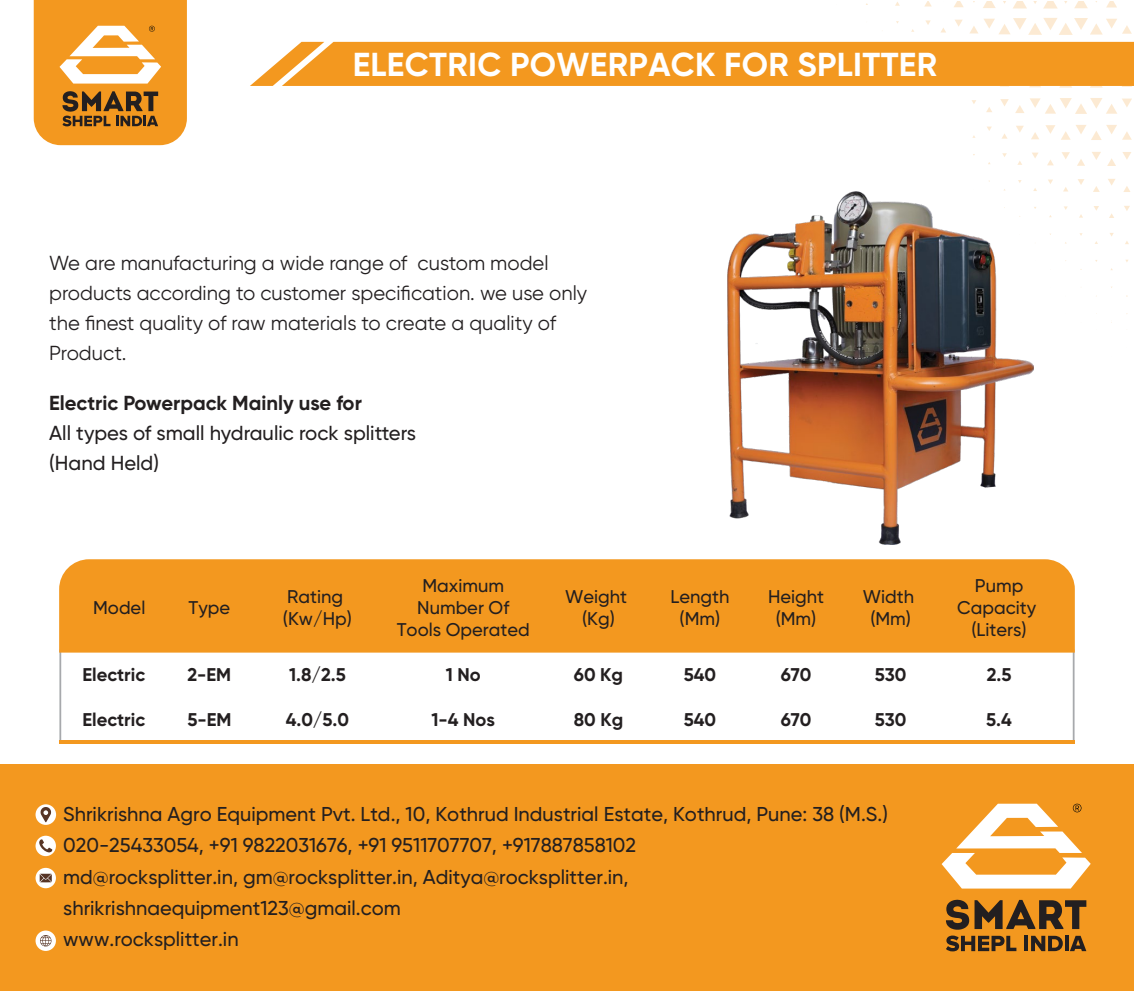
<style>
.page{position:relative;width:1134px;height:991px;background:#fff}
.page>*{position:absolute;margin:0;border:0;box-sizing:border-box;transform-origin:0 0}
.t1{font:700 33.07px "Gilroy";letter-spacing:.01em;color:#fff}
.t2{font:20.25px/29.9px "Gilroy";color:#231f20}
.t3{font:500 20.25px/29.9px "Gilroy";color:#231f20}
.t4{font:700 20.25px "Gilroy";color:#231f20}
.t5{font:500 20.03px/31.3px "Gilroy";color:#231f20}
.t6{font:500 18.45px/22.1px "Gilroy";color:#231f20;text-align:center}
.t7{font:700 18.45px "Gilroy";color:#231f20}
</style>
<div class="page">
<svg style="left:972px;top:100px;width:4px;height:4px"></svg>
<svg style="left:987px;top:126px;width:5px;height:5px"></svg>
<svg style="left:986px;top:107px;width:6px;height:5px"></svg>
<svg style="left:1002px;top:153px;width:5px;height:4px"></svg>
<svg style="left:1002px;top:134px;width:6px;height:5px"></svg>
<svg style="left:1000px;top:99px;width:9px;height:7px"></svg>
<svg style="left:941px;top:28px;width:5px;height:4px"></svg>
<svg style="left:925px;top:20px;width:6px;height:5px"></svg>
<svg style="left:1017px;top:161px;width:5px;height:4px"></svg>
<svg style="left:1016px;top:126px;width:8px;height:7px"></svg>
<svg style="left:955px;top:20px;width:8px;height:7px"></svg>
<svg style="left:924px;top:1px;width:8px;height:6px"></svg>
<svg style="left:895px;top:2px;width:5px;height:4px"></svg>
<svg style="left:1032px;top:153px;width:6px;height:5px"></svg>
<svg style="left:1031px;top:132px;width:8px;height:7px"></svg>
<svg style="left:1048px;top:179px;width:5px;height:5px"></svg>
<svg style="left:1047px;top:160px;width:7px;height:5px"></svg>
<svg style="left:1045px;top:125px;width:10px;height:9px"></svg>
<svg style="left:1063px;top:187px;width:5px;height:4px"></svg>
<svg style="left:1062px;top:152px;width:8px;height:7px"></svg>
<svg style="left:1078px;top:179px;width:6px;height:6px"></svg>
<svg style="left:1077px;top:159px;width:8px;height:7px"></svg>
<svg style="left:1094px;top:206px;width:5px;height:5px"></svg>
<svg style="left:1093px;top:186px;width:7px;height:6px"></svg>
<svg style="left:1092px;top:152px;width:9px;height:8px"></svg>
<svg style="left:970px;top:18px;width:133px;height:17px"></svg>
<svg style="left:1109px;top:213px;width:5px;height:5px"></svg>
<svg style="left:1108px;top:179px;width:7px;height:6px"></svg>
<svg style="left:1107px;top:158px;width:9px;height:8px"></svg>
<svg style="left:1106px;top:1px;width:11px;height:7px"></svg>
<svg style="left:954px;top:1px;width:143px;height:8px"></svg>
<svg style="left:1124px;top:206px;width:6px;height:5px"></svg>
<svg style="left:1123px;top:186px;width:8px;height:6px"></svg>
<svg style="left:1122px;top:152px;width:9px;height:8px"></svg>
<svg style="left:1061px;top:125px;width:71px;height:15px"></svg>
<svg style="left:1015px;top:98px;width:117px;height:16px"></svg>
<svg style="left:1106px;top:19px;width:26px;height:15px"></svg>
<svg style="left:250px;top:42px;width:884px;height:46px;background:#f3a031"></svg>
<img style="left:728px;top:191px;width:306px;height:353px">
<div style="left:59px;top:649px;width:1016px;height:94px;background:#fff;border:2px solid #a7a9ac"></div>
<div style="left:59px;top:559px;width:1016px;height:93px;background:#f3981f"></div>
<div style="left:0;top:764px;width:1134px;height:226px;background:#f3981f"></div>
<svg style="left:946px;top:935px;width:70px;height:16px"></svg>
<hr style="left:1024px;top:935px;width:4px;height:16px;background:#231f20">
<svg style="left:1031px;top:935px;width:32px;height:16px"></svg>
<hr style="left:1065px;top:935px;width:4px;height:16px;background:#231f20">
<svg style="left:1070px;top:935px;width:16px;height:16px"></svg>
<svg style="left:946px;top:899px;width:23px;height:30px"></svg>
<svg style="left:975px;top:899px;width:111px;height:29px"></svg>
<svg style="left:942px;top:803px;width:149px;height:85px"></svg>
<svg style="left:36px;top:867px;width:20px;height:21px"></svg>
<svg style="left:40px;top:873px;width:12px;height:9px"></svg>
<svg style="left:36px;top:930px;width:20px;height:20px"></svg>
<svg style="left:38px;top:934px;width:15px;height:13px"></svg>
<svg style="left:36px;top:835px;width:20px;height:21px"></svg>
<svg style="left:39px;top:839px;width:13px;height:13px"></svg>
<div style="left:36px;top:804px;width:20px;height:20px;background:#fff;border-radius:50%"></div>
<svg style="left:41px;top:807px;width:10px;height:15px"></svg>
<hr style="left:59px;top:740px;width:1016px;height:3px;background:#f3981f">
<svg style="left:34px;top:0;width:153px;height:145px;background:#e59c3c"></svg>
<h1 class="t1" style="left:353px;top:44px;width:586px">ELECTRIC POWERPACK FOR SPLITTER</h1>
<p class="t2" style="left:49px;top:248px;width:540px">We are manufacturing a wide range of custom model products according to customer specification. we use only the finest quality of raw materials to create a quality of Product.</p>
<p class="t4" style="left:49px;top:390px;width:314px">Electric Powerpack Mainly use for</p>
<p class="t3" style="left:49px;top:418px;width:368px">All types of small hydraulic rock splitters (Hand Held)</p>
<p class="t6" style="left:93px;top:596px;width:54px">Model</p>
<p class="t7" style="left:82px;top:663px;width:64px">Electric</p>
<p class="t7" style="left:82px;top:707px;width:64px">Electric</p>
<p class="t6" style="left:189px;top:596px;width:43px">Type</p>
<p class="t7" style="left:188px;top:663px;width:45px">2-EM</p>
<p class="t7" style="left:187px;top:707px;width:46px">5-EM</p>
<p class="t6" style="left:283px;top:585px;width:71px;text-align:left">Rating (Kw/Hp)</p>
<p class="t7" style="left:289px;top:663px;width:58px">1.8/2.5</p>
<p class="t7" style="left:286px;top:707px;width:65px">4.0/5.0</p>
<p class="t6" style="left:397px;top:574px;width:135px">Maximum<br>Number Of<br>Tools Operated</p>
<p class="t7" style="left:446px;top:663px;width:36px">1 No</p>
<p class="t7" style="left:432px;top:707px;width:65px">1-4 Nos</p>
<p class="t6" style="left:565px;top:585px;width:64px">Weight (Kg)</p>
<p class="t7" style="left:574px;top:663px;width:51px">60 Kg</p>
<p class="t7" style="left:574px;top:707px;width:51px">80 Kg</p>
<p class="t6" style="left:670px;top:585px;width:61px">Length (Mm)</p>
<p class="t7" style="left:684px;top:663px;width:34px">540</p>
<p class="t7" style="left:684px;top:707px;width:34px">540</p>
<p class="t6" style="left:768px;top:585px;width:58px">Height (Mm)</p>
<p class="t7" style="left:781px;top:663px;width:32px">670</p>
<p class="t7" style="left:781px;top:707px;width:32px">670</p>
<p class="t6" style="left:863px;top:585px;width:53px">Width (Mm)</p>
<p class="t7" style="left:875px;top:663px;width:33px">530</p>
<p class="t7" style="left:875px;top:707px;width:33px">530</p>
<p class="t5" style="left:63px;top:798px;width:826px">Shrikrishna Agro Equipment Pvt. Ltd., 10, Kothrud Industrial Estate, Kothrud, Pune: 38 (M.S.)<br>020-25433054, +91 9822031676, +91 9511707707, +917887858102<br>md@rocksplitter.in, gm@rocksplitter.in, Aditya@rocksplitter.in, shrikrishnaequipment123@gmail.com<br>www.rocksplitter.in</p>
<p class="t6" style="left:957px;top:574px;width:81px">Pump<br>Capacity (Liters)</p>
<p class="t7" style="left:987px;top:663px;width:26px">2.5</p>
<p class="t7" style="left:986px;top:707px;width:27px">5.4</p>
</div>
